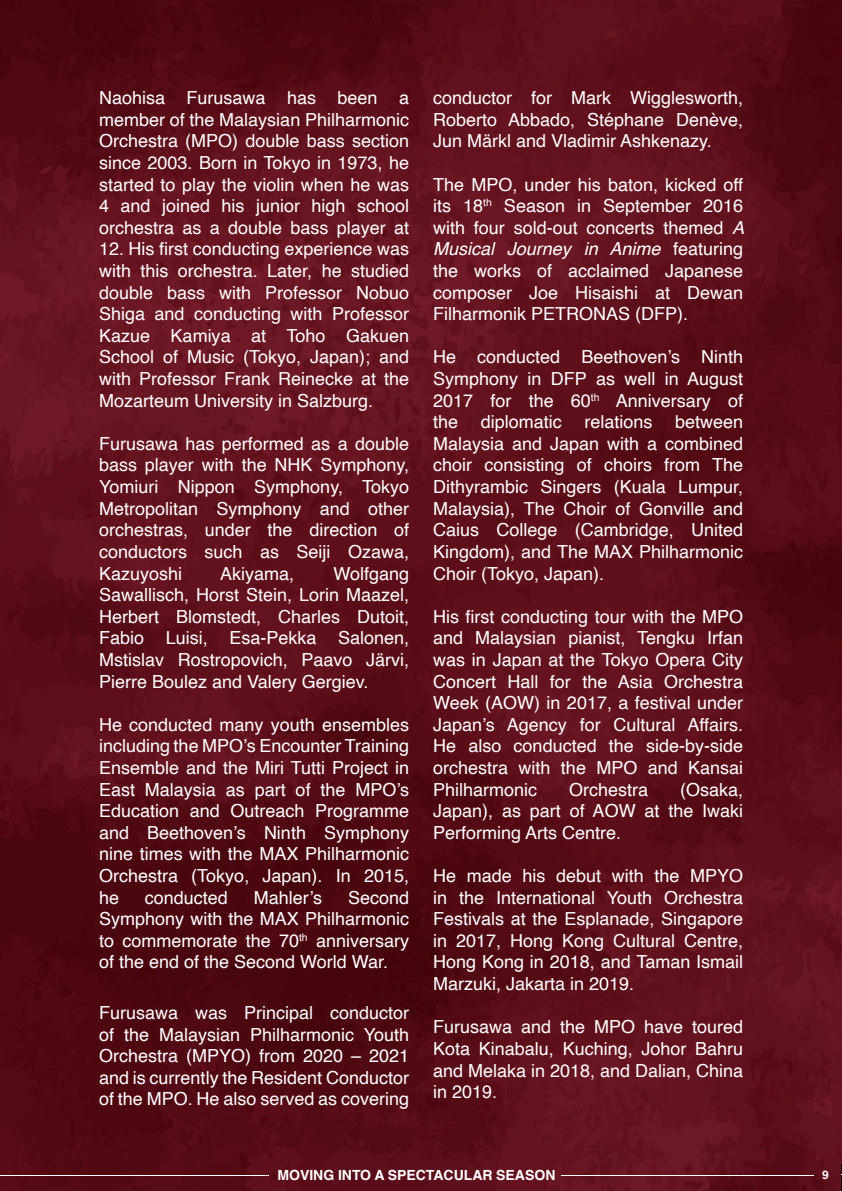
<style>
.page{position:relative;width:842px;height:1191px;background:#fff}
.page>*{position:absolute;margin:0;border:0;box-sizing:border-box;transform-origin:0 0}
.Subtitle{font:18px/21.6px "Helvetica";color:#fff;text-align:justify}
.t1{font:700 14px "Helvetica";color:#fff}
.t2{font:700 12px "Helvetica";color:#fff}
.s1{font-style:italic}
</style>
<div class="page">
<img style="left:0;top:0;width:842px;height:1191px">
<hr style="left:0;top:1175px;width:268px;height:1px;background:#fff">
<hr style="left:561px;top:1175px;width:253px;height:1px;background:#fff">
<p class="Subtitle" style="left:99px;top:88px;width:312px">Naohisa Furusawa has been a member of the Malaysian Philharmonic Orchestra (MPO) double bass section since 2003. Born in Tokyo in 1973, he started to play the violin when he was 4 and joined his junior high school orchestra as a double bass player at</p>
<p class="Subtitle" style="left:99px;top:239px;width:312px">12. His first conducting experience was with this orchestra. Later, he studied double bass with Professor Nobuo Shiga and conducting with Professor Kazue Kamiya at Toho Gakuen School of Music (Tokyo, Japan); and with Professor Frank Reinecke at the Mozarteum University in Salzburg.</p>
<p class="Subtitle" style="left:99px;top:433px;width:312px">Furusawa has performed as a double bass player with the NHK Symphony, Yomiuri Nippon Symphony, Tokyo Metropolitan Symphony and other orchestras, under the direction of conductors such as Seiji Ozawa, Kazuyoshi</p>
<p class="Subtitle" style="left:99px;top:563px;width:312px;text-indent:234px">Wolfgang Sawallisch, Horst Stein, Lorin Maazel, Herbert Blomstedt, Charles Dutoit, Fabio Luisi, Esa-Pekka Salonen, Mstislav Rostropovich, Paavo Järvi, Pierre Boulez and Valery Gergiev.</p>
<p class="Subtitle" style="left:99px;top:714px;width:312px">He conducted many youth ensembles including the MPO’s Encounter Training Ensemble and the Miri Tutti Project in East Malaysia as part of the MPO’s Education and Outreach Programme and Beethoven’s Ninth Symphony nine times with the MAX Philharmonic Orchestra (Tokyo, Japan). In 2015, he</p>
<p class="Subtitle" style="left:220px;top:563px;width:76px">Akiyama,</p>
<p class="Subtitle" style="left:99px;top:887px;width:312px;text-indent:249px">Second Symphony with the MAX Philharmonic to commemorate the 70<sup>th</sup> anniversary of the end of the Second World War.</p>
<p class="Subtitle" style="left:99px;top:1002px;width:312px">Furusawa was Principal conductor of the Malaysian Philharmonic Youth Orchestra (MPYO) from 2020 – 2021 and is currently the Resident Conductor of the MPO. He also served as covering</p>
<p class="Subtitle" style="left:145px;top:887px;width:85px">conducted</p>
<p class="Subtitle" style="left:254px;top:887px;width:70px">Mahler’s</p>
<p class="Subtitle" style="left:433px;top:88px;width:312px">conductor for Mark Wigglesworth, Roberto Abbado, Stéphane Denève, Jun Märkl and Vladimir Ashkenazy.</p>
<p class="Subtitle" style="left:433px;top:174px;width:313px">The MPO, under his baton, kicked off its 18<sup>th</sup> Season in September 2016 with four sold-out concerts themed <span class="s1">A Musical Journey in Anime</span> featuring the works of acclaimed Japanese composer Joe Hisaishi at Dewan Filharmonik PETRONAS (DFP).</p>
<p class="Subtitle" style="left:433px;top:347px;width:312px">He conducted Beethoven’s Ninth Symphony in DFP as well in August 2017 for the 60<sup>th</sup> Anniversary of the</p>
<p class="Subtitle" style="left:433px;top:412px;width:312px;text-indent:242px">between Malaysia and Japan with a combined choir consisting of choirs from The Dithyrambic Singers (Kuala Lumpur, Malaysia), The Choir of Gonville and Caius College (Cambridge, United Kingdom), and The MAX Philharmonic Choir (Tokyo, Japan).</p>
<p class="Subtitle" style="left:433px;top:606px;width:312px">His first conducting tour with the MPO and Malaysian pianist, Tengku Irfan was in Japan at the Tokyo Opera City Concert Hall for the Asia Orchestra Week (AOW) in 2017, a festival under Japan’s Agency for Cultural Affairs.<br>He also conducted the side-by-side orchestra with the MPO and Kansai Philharmonic</p>
<p class="Subtitle" style="left:481px;top:412px;width:83px">diplomatic</p>
<p class="Subtitle" style="left:584px;top:412px;width:70px">relations</p>
<p class="Subtitle" style="left:433px;top:779px;width:312px;text-indent:247px">(Osaka, Japan), as part of AOW at the Iwaki Performing Arts Centre.</p>
<p class="Subtitle" style="left:433px;top:865px;width:312px">He made his debut with the MPYO in the International Youth Orchestra Festivals at the Esplanade, Singapore in 2017, Hong Kong Cultural Centre, Hong Kong in 2018, and Taman Ismail Marzuki, Jakarta in 2019.</p>
<p class="Subtitle" style="left:433px;top:1016px;width:312px">Furusawa and the MPO have toured Kota Kinabalu, Kuching, Johor Bahru and Melaka in 2018, and Dalian, China in 2019.</p>
<p class="Subtitle" style="left:569px;top:779px;width:81px">Orchestra</p>
<p class="t1" style="left:277px;top:1166px;width:279px">MOVING INTO A SPECTACULAR SEASON</p>
<p class="t2" style="left:822px;top:1167px;width:8px">9</p>
</div>
